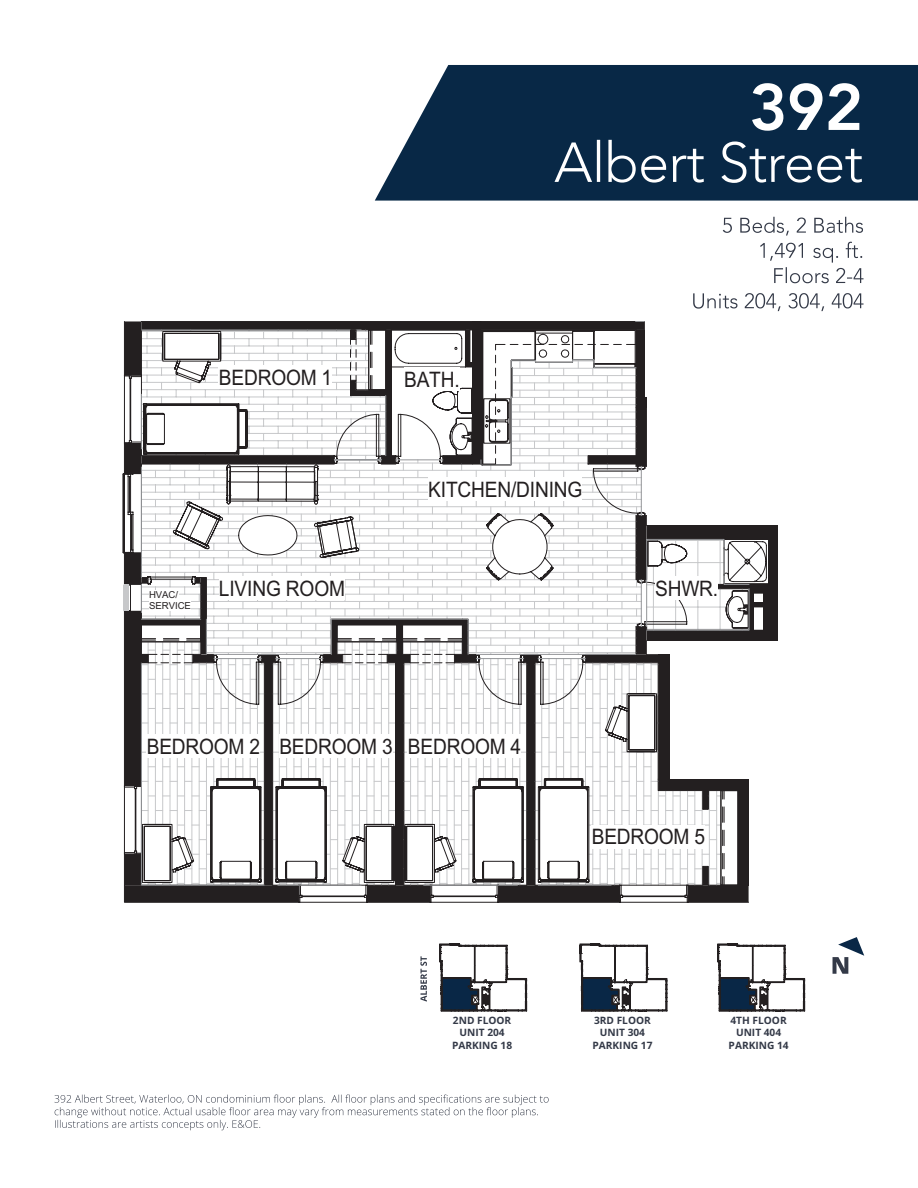
<style>
.page{position:relative;width:918px;height:1188px;background:#fff}
.page>*{position:absolute;margin:0;border:0;box-sizing:border-box;transform-origin:0 0}
.t1{font:21.3px "Arial";letter-spacing:-.01em;color:#231f20;scale:.9 1}
.t2{font:700 10.2px/12.1px "Open Sans";color:#333947;text-align:center}
.t3{font:9.6px/10.8px "Arial";letter-spacing:-.005em;color:#231f20}
</style>
<div class="page">
<svg style="left:54px;top:1095px;width:495px;height:35px"></svg>
<svg style="left:693px;top:293px;width:171px;height:18px"></svg>
<svg style="left:760px;top:242px;width:104px;height:41px"></svg>
<svg style="left:723px;top:217px;width:140px;height:19px"></svg>
<svg style="left:123px;top:321px;width:655px;height:582px"></svg>
<div style="left:428px;top:477px;width:154px;height:24px;background:#fff"></div>
<div style="left:219px;top:576px;width:126px;height:24px;background:#fff"></div>
<div style="left:279px;top:734px;width:113px;height:24px;background:#fff"></div>
<div style="left:408px;top:734px;width:113px;height:24px;background:#fff"></div>
<div style="left:592px;top:825px;width:113px;height:24px;background:#fff"></div>
<div style="left:655px;top:576px;width:63px;height:24px;background:#fff"></div>
<div style="left:404px;top:368px;width:56px;height:23px;background:#fff"></div>
<div style="left:147px;top:734px;width:113px;height:24px;background:#fff"></div>
<div style="left:219px;top:366px;width:113px;height:23px;background:#fff"></div>
<div style="left:149px;top:590px;width:29px;height:10px;background:#fff"></div>
<div style="left:149px;top:600px;width:42px;height:11px;background:#fff"></div>
<svg style="left:439px;top:943px;width:89px;height:69px"></svg>
<svg style="left:579px;top:943px;width:89px;height:69px"></svg>
<svg style="left:717px;top:943px;width:89px;height:69px"></svg>
<svg style="left:833px;top:937px;width:31px;height:37px"></svg>
<svg style="left:420px;top:956px;width:7px;height:46px"></svg>
<svg style="left:375px;top:65px;width:543px;height:136px;background:#1f3c57"></svg>
<svg style="left:555px;top:140px;width:307px;height:43px;background:#3a536b"></svg>
<svg style="left:752px;top:83px;width:107px;height:48px"></svg>
<p class="t1" style="left:219px;top:363px;width:127px">BEDROOM 1</p>
<p class="t3" style="left:149px;top:590px;width:43px">HVAC/<br>SERVICE</p>
<p class="t1" style="left:219px;top:574px;width:142px">LIVING ROOM</p>
<p class="t1" style="left:404px;top:365px;width:63px">BATH.</p>
<p class="t1" style="left:428px;top:475px;width:173px">KITCHEN/DINING</p>
<p class="t1" style="left:655px;top:574px;width:72px">SHWR.</p>
<p class="t1" style="left:147px;top:732px;width:127px">BEDROOM 2</p>
<p class="t1" style="left:279px;top:732px;width:270px">BEDROOM 3 BEDROOM 4</p>
<p class="t1" style="left:592px;top:823px;width:127px">BEDROOM 5</p>
<p class="t2" style="left:452px;top:1014px;width:62px">2ND FLOOR<br>UNIT 204<br>PARKING 18</p>
<p class="t2" style="left:592px;top:1014px;width:62px">3RD FLOOR<br>UNIT 304<br>PARKING 17</p>
<p class="t2" style="left:729px;top:1014px;width:62px">4TH FLOOR<br>UNIT 404<br>PARKING 14</p>
</div>
